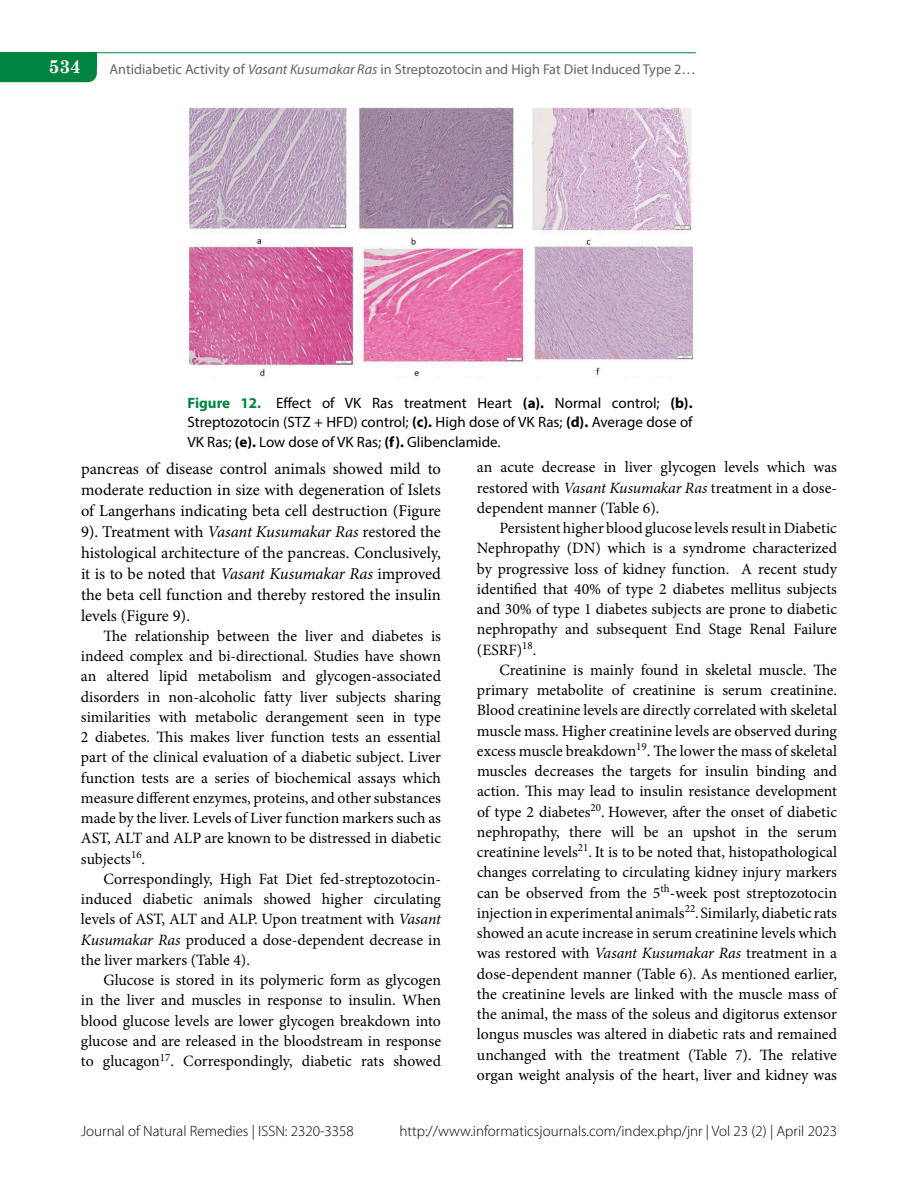
<style>
.page{position:relative;width:918px;height:1188px;background:#fff}
.page>*{position:absolute;margin:0;border:0;box-sizing:border-box;transform-origin:0 0}
.t1{font:700 18.75px "Century Schoolbook";color:#fff}
.t2{font:16.5px/21px "Minion Pro";color:#000;text-align:justify}
.t3{font:15.75px/20.2px "Minion Pro";color:#000;text-align:justify}
.t4{font:15px/19.5px "Myriad Pro";color:#000;text-align:justify}
.t5{font:300 15px "Myriad Pro";color:#000}
.t6{font:14.25px "Myriad Pro";color:#636466}
.s1{font-style:italic}
.s2{font-weight:700;color:#008440}
.s3{font-weight:700}
</style>
<div class="page">
<svg style="left:0;top:67px;width:97px;height:15px"></svg>
<div style="left:0;top:53px;width:97px;height:14px;background:#008440"></div>
<div style="left:0;top:68px;width:27px;height:14px;background:#008440"></div>
<hr style="left:0;top:52px;width:696px;height:1px;background:#008440">
<img style="left:189px;top:108px;width:504px;height:269px">
<p class="t1" style="left:49px;top:52px;width:34px">534</p>
<p class="t6" style="left:110px;top:61px;width:588px">Antidiabetic Activity of <span class="s1">Vasant Kusumakar Ras</span> in Streptozotocin and High Fat Diet Induced Type 2…</p>
<p class="t4" style="left:188px;top:393px;width:507px"><span class="s2">Figure 12.</span> Effect of VK Ras treatment Heart <span class="s3">(a).</span> Normal control; <span class="s3">(b).<br></span>Streptozotocin (STZ + HFD) control; <span class="s3">(c).</span> High dose of VK Ras; <span class="s3">(d).</span> Average dose of VK Ras; <span class="s3">(e).</span> Low dose of VK Ras; <span class="s3">(f).</span> Glibenclamide.</p>
<p class="t2" style="left:81px;top:458px;width:362px">pancreas of disease control animals showed mild to moderate reduction in size with degeneration of Islets of Langerhans indicating beta cell destruction (Figure 9). Treatment with <span class="s1">Vasant Kusumakar Ras</span> restored the histological architecture of the pancreas. Conclusively, it is to be noted that <span class="s1">Vasant Kusumakar Ras</span> improved the beta cell function and thereby restored the insulin levels (Figure 9).</p>
<p class="t3" style="left:81px;top:626px;width:362px;text-indent:23px">The relationship between the liver and diabetes is indeed complex and bi-directional. Studies have shown an altered lipid metabolism and glycogen-associated disorders in non-alcoholic fatty liver subjects sharing similarities with metabolic derangement seen in type 2 diabetes. This makes liver function tests an essential part of the clinical evaluation of a diabetic subject. Liver function tests are a series of biochemical assays which measure different enzymes, proteins, and other substances made by the liver. Levels of Liver function markers such as AST, ALT and ALP are known to be distressed in diabetic subjects<sup>16</sup>.</p>
<p class="t3" style="left:81px;top:869px;width:362px;text-indent:23px">Correspondingly, High Fat Diet fed-streptozotocin&shy;induced diabetic animals showed higher circulating levels of AST, ALT and ALP. Upon treatment with <span class="s1">Vasant Kusumakar Ras</span> produced a dose-dependent decrease in the liver markers (Table 4).</p>
<p class="t3" style="left:81px;top:970px;width:362px;text-indent:23px">Glucose is stored in its polymeric form as glycogen in the liver and muscles in response to insulin. When blood glucose levels are lower glycogen breakdown into glucose and are released in the bloodstream in response to glucagon<sup>17</sup>. Correspondingly, diabetic rats showed</p>
<p class="t3" style="left:477px;top:457px;width:362px">an acute decrease in liver glycogen levels which was restored with <span class="s1">Vasant Kusumakar Ras</span> treatment in a dose&shy;dependent manner (Table 6).</p>
<p class="t3" style="left:477px;top:518px;width:362px;text-indent:23px">Persistent higher blood glucose levels result in Diabetic Nephropathy (DN) which is a syndrome characterized by progressive loss of kidney function. A recent study identified that 40% of type 2 diabetes mellitus subjects and 30% of type 1 diabetes subjects are prone to diabetic nephropathy and subsequent End Stage Renal Failure (ESRF)<sup>18</sup>.</p>
<p class="t3" style="left:477px;top:660px;width:362px;text-indent:23px">Creatinine is mainly found in skeletal muscle. The primary metabolite of creatinine is serum creatinine.<br>Blood creatinine levels are directly correlated with skeletal muscle mass. Higher creatinine levels are observed during excess muscle breakdown<sup>19</sup>. The lower the mass of skeletal muscles decreases the targets for insulin binding and action. This may lead to insulin resistance development of type 2 diabetes<sup>20</sup>. However, after the onset of diabetic nephropathy, there will be an upshot in the serum creatinine levels<sup>21</sup>. It is to be noted that, histopathological changes correlating to circulating kidney injury markers can be observed from the 5<sup>th</sup>-week post streptozotocin injection in experimental animals<sup>22</sup>.Similarly, diabetic rats showed an acute increase in serum creatinine levels which was restored with <span class="s1">Vasant Kusumakar Ras</span> treatment in a dose-dependent manner (Table 6). As mentioned earlier, the creatinine levels are linked with the muscle mass of the animal, the mass of the soleus and digitorus extensor longus muscles was altered in diabetic rats and remained unchanged with the treatment (Table 7). The relative organ weight analysis of the heart, liver and kidney was</p>
<p class="t5" style="left:81px;top:1122px;width:274px">Journal of Natural Remedies | ISSN: 2320-3358</p>
<p class="t5" style="left:399px;top:1122px;width:439px">http://www.informaticsjournals.com/index.php/jnr | Vol 23 (2) | April 2023</p>
</div>
